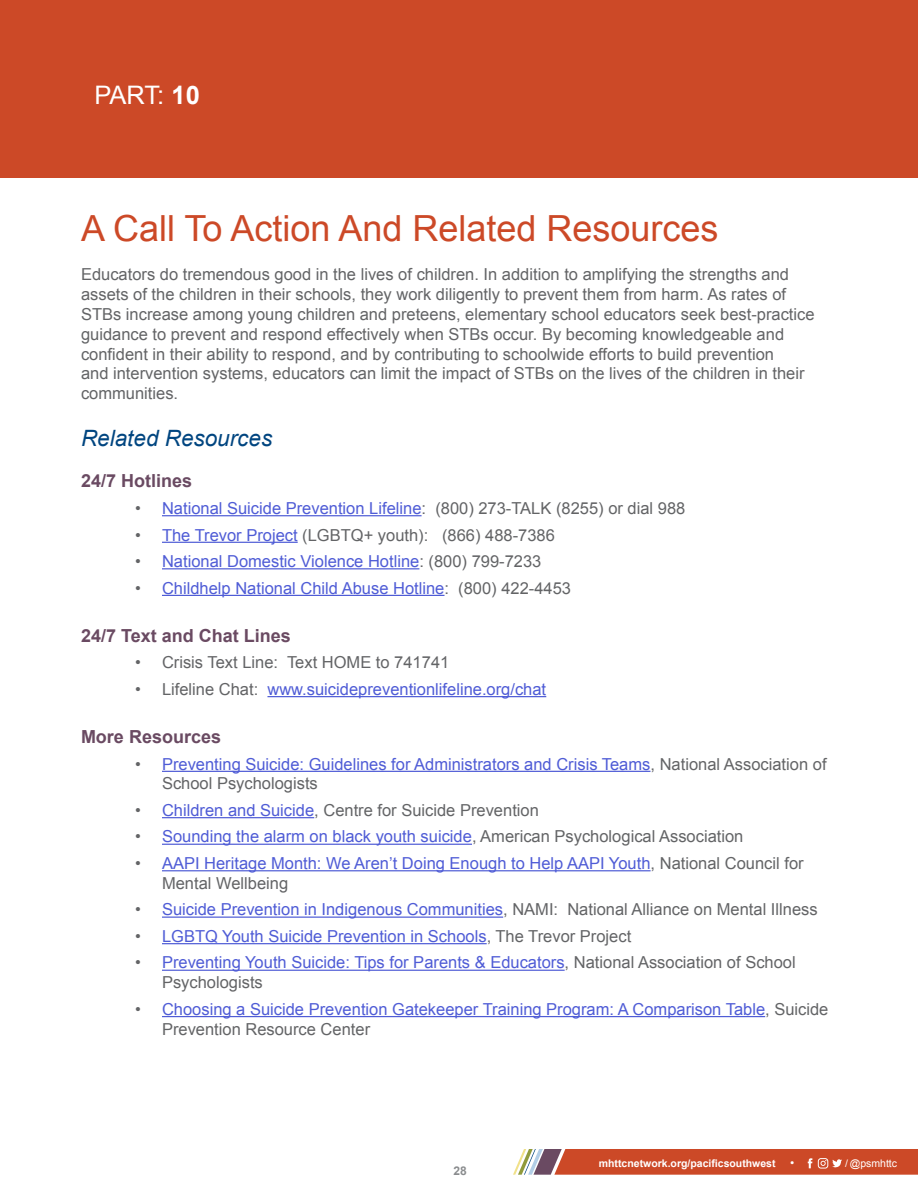
<style>
.page{position:relative;width:918px;height:1188px;background:#fff}
.page>*{position:absolute;margin:0;border:0;box-sizing:border-box;transform-origin:0 0}
.t1{font:36px "Arial";color:#cc4927}
.Part_Title{font:25.5px "Arial";color:#fff}
.t2{font:italic 22.5px "Arial";color:#004580}
.t3{font:700 18px "Arial";color:#6a4a62}
.t4{font:16.5px/19.8px "Arial";color:#4f5cd6}
.Body{font:16.5px/19.8px "Arial";color:#636466}
.t5{font:700 12px "Arial";color:#8a8c8e}
.t6{font:700 10.5px "Arial";color:#fff}
.t7{font:10.5px "Arial";color:#fff}
.s1{font-weight:700}
.s2{color:#636466}
.s3{color:#4f5cd6}
.s4{font-weight:400;font-size:12px}
</style>
<div class="page">
<div style="left:0;top:0;width:918px;height:177px;background:#cc4927"></div>
<svg style="left:513px;top:1149px;width:405px;height:26px;background:#ca583b"></svg>
<hr style="left:162px;top:515px;width:260px;height:1px;background:#4f5cd6">
<hr style="left:162px;top:542px;width:136px;height:1px;background:#4f5cd6">
<hr style="left:162px;top:568px;width:257px;height:1px;background:#4f5cd6">
<hr style="left:162px;top:595px;width:283px;height:1px;background:#4f5cd6">
<hr style="left:267px;top:696px;width:279px;height:1px;background:#4f5cd6">
<hr style="left:162px;top:771px;width:488px;height:1px;background:#4f5cd6">
<hr style="left:162px;top:817px;width:152px;height:1px;background:#4f5cd6">
<hr style="left:162px;top:844px;width:310px;height:1px;background:#4f5cd6">
<hr style="left:162px;top:870px;width:489px;height:1px;background:#4f5cd6">
<hr style="left:162px;top:917px;width:341px;height:1px;background:#4f5cd6">
<hr style="left:162px;top:943px;width:325px;height:1px;background:#4f5cd6">
<hr style="left:162px;top:970px;width:403px;height:1px;background:#4f5cd6">
<hr style="left:162px;top:1016px;width:603px;height:1px;background:#4f5cd6">
<p class="Part_Title" style="left:94px;top:78px;width:107px">PART: <span class="s1">10</span></p>
<h1 class="t1" style="left:81px;top:205px;width:639px">A Call To Action And Related Resources</h1>
<p class="Body" style="left:81px;top:265px;width:735px">Educators do tremendous good in the lives of children. In addition to amplifying the strengths and assets of the children in their schools, they work diligently to prevent them from harm. As rates of STBs increase among young children and preteens, elementary school educators seek best-practice guidance to prevent and respond effectively when STBs occur. By becoming knowledgeable and confident in their ability to respond, and by contributing to schoolwide efforts to build prevention<br>and intervention systems, educators can limit the impact of STBs on the lives of the children in their communities.</p>
<h2 class="t2" style="left:81px;top:424px;width:193px">Related Resources</h2>
<h3 class="t3" style="left:81px;top:469px;width:113px">24/7 Hotlines</h3>
<p class="t4" style="left:135px;top:498px;width:552px"><span class="s2">•</span> National Suicide Prevention Lifeline<span class="s2">: (800) 273-TALK (8255) or dial 988</span></p>
<p class="Body" style="left:135px;top:525px;width:421px">• <span class="s3">The Trevor Project</span> (LGBTQ+ youth): (866) 488-7386</p>
<p class="t4" style="left:135px;top:552px;width:408px"><span class="s2">•</span> National Domestic Violence Hotline<span class="s2">: (800) 799-7233</span></p>
<p class="t4" style="left:135px;top:578px;width:438px"><span class="s2">•</span> Childhelp National Child Abuse Hotline<span class="s2">: (800) 422-4453</span></p>
<h3 class="t3" style="left:81px;top:624px;width:211px">24/7 Text and Chat Lines</h3>
<p class="Body" style="left:135px;top:653px;width:316px">• Crisis Text Line: Text HOME to 741741</p>
<p class="t4" style="left:135px;top:679px;width:413px"><span class="s2">• Lifeline Chat:</span> www.suicidepreventionlifeline.org/chat</p>
<h3 class="t3" style="left:81px;top:725px;width:142px">More Resources</h3>
<p class="t4" style="left:162px;top:754px;width:666px;text-indent:-27px"><span class="s2">•</span> Preventing Suicide: Guidelines for Administrators and Crisis Teams<span class="s2">, National Association of<br>School Psychologists</span></p>
<p class="Body" style="left:135px;top:800px;width:405px">• <span class="s3">Children and Suicide</span>, Centre for Suicide Prevention</p>
<p class="t4" style="left:135px;top:827px;width:610px"><span class="s2">•</span> Sounding the alarm on black youth suicide<span class="s2">, American Psychological Association</span></p>
<p class="t4" style="left:162px;top:854px;width:643px;text-indent:-27px"><span class="s2">•</span> AAPI Heritage Month: We Aren’t Doing Enough to Help AAPI Youth<span class="s2">, National Council for<br>Mental Wellbeing</span></p>
<p class="t4" style="left:135px;top:900px;width:684px"><span class="s2">•</span> Suicide Prevention in Indigenous Communities<span class="s2">, NAMI: National Alliance on Mental Illness</span></p>
<p class="t4" style="left:135px;top:926px;width:498px"><span class="s2">•</span> LGBTQ Youth Suicide Prevention in Schools<span class="s2">, The Trevor Project</span></p>
<p class="t4" style="left:162px;top:953px;width:635px;text-indent:-27px"><span class="s2">•</span> Preventing Youth Suicide: Tips for Parents &amp; Educators<span class="s2">, National Association of School<br>Psychologists</span></p>
<p class="t4" style="left:162px;top:999px;width:668px;text-indent:-27px"><span class="s2">•</span> Choosing a Suicide Prevention Gatekeeper Training Program: A Comparison Table<span class="s2">, Suicide<br>Prevention Resource Center</span></p>
<p class="t5" style="left:453px;top:1163px;width:15px">28</p>
<p class="t6" style="left:599px;top:1156px;width:197px">mhttcnetwork.org/pacificsouthwest <span class="s4">•</span></p>
<p class="t7" style="left:845px;top:1157px;width:53px">/ @psmhttc</p>
</div>
